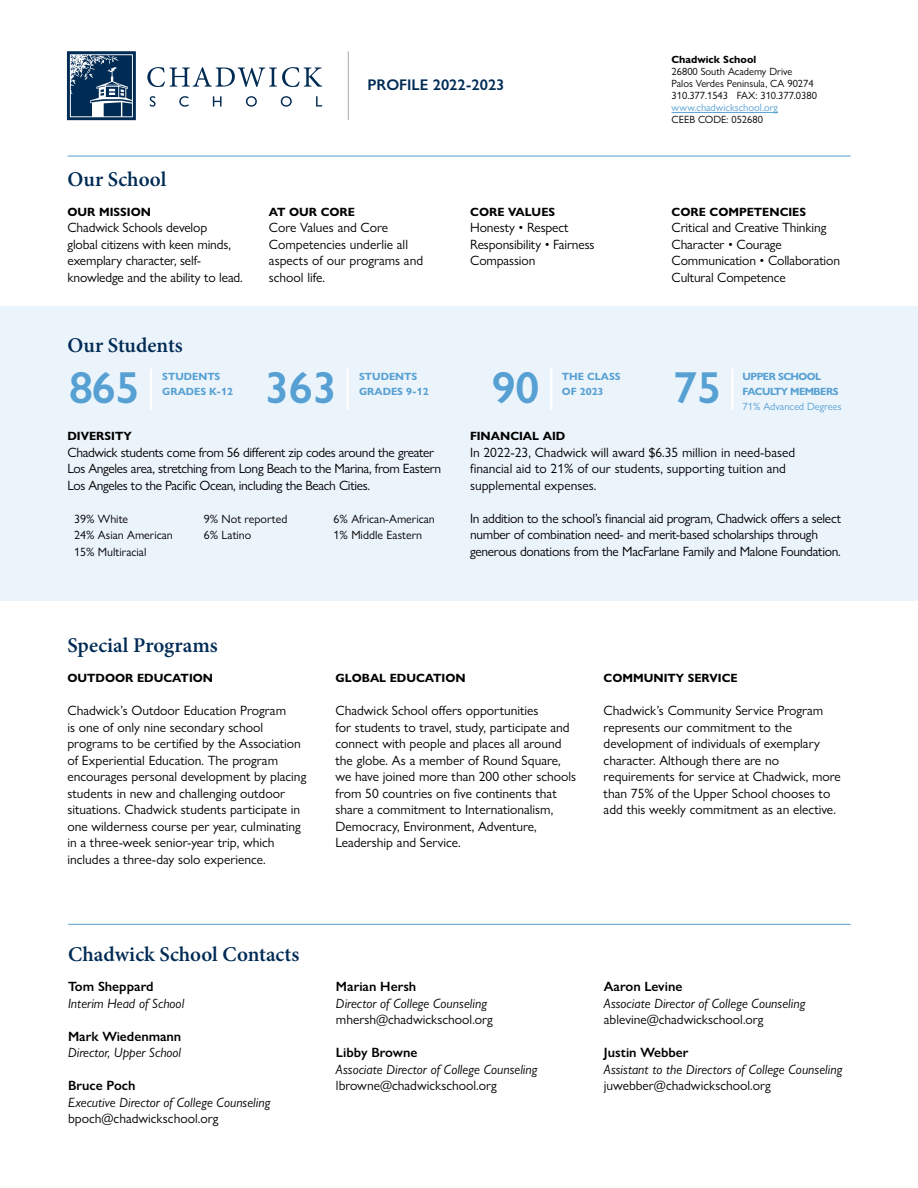
<style>
.page{position:relative;width:918px;height:1188px;background:#fff}
.page>*{position:absolute;margin:0;border:0;box-sizing:border-box;transform-origin:0 0}
.t1{font:600 45px "Gill Sans Nova";color:#56a0d3}
.t2{font:600 21px "Minion Pro";color:#002b54}
.t3{font:600 15.45px "Gill Sans Nova";color:#002b54}
.t4{font:13.5px/16.5px "Gill Sans Nova";color:#000}
.t5{font:italic 13.5px "Gill Sans Nova";color:#000}
.t6{font:13.5px/16.5px "Gill Sans Nova";letter-spacing:-.02em;color:#000}
.t7{font:13.5px/16.5px "Gill Sans Nova";letter-spacing:-.025em;color:#000}
.t8{font:600 13.5px "Gill Sans Nova";color:#000}
.t9{font:700 12px "Gill Sans Nova";color:#000}
.t10{font:12px/16.5px "Gill Sans Nova";color:#000}
.t11{font:10.5px/12px "Gill Sans Nova";color:#000}
.t12{font:700 10.5px/15px "Gill Sans Nova";color:#56a0d3}
.t13{font:10.5px "Gill Sans Nova";color:#56a0d3}
.t14{font:700 10.5px/15px "Gill Sans Nova";letter-spacing:-.05em;color:#56a0d3}
.t15{font:700 10.5px "Gill Sans Nova";color:#000}
</style>
<div class="page">
<hr style="left:68px;top:924px;width:782px;height:1px;background:#56a0d3">
<svg style="left:67px;top:51px;width:69px;height:69px;background:#3c5c7c"></svg>
<hr style="left:348px;top:51px;width:1px;height:69px;background:#a5aaa7">
<svg style="left:150px;top:96px;width:6px;height:11px"></svg>
<svg style="left:179px;top:96px;width:10px;height:11px"></svg>
<svg style="left:213px;top:96px;width:9px;height:11px"></svg>
<svg style="left:246px;top:96px;width:11px;height:11px"></svg>
<svg style="left:281px;top:96px;width:11px;height:11px"></svg>
<svg style="left:316px;top:96px;width:6px;height:11px"></svg>
<svg style="left:147px;top:67px;width:175px;height:20px"></svg>
<hr style="left:672px;top:112px;width:106px;height:1px;background:#56a0d3">
<div style="left:0;top:306px;width:918px;height:294px;background:#ecf4fb"></div>
<hr style="left:68px;top:156px;width:782px;height:1px;background:#56a0d3">
<hr style="left:150px;top:369px;width:2px;height:41px;background:#fff">
<hr style="left:346px;top:369px;width:3px;height:41px;background:#fff">
<hr style="left:550px;top:369px;width:2px;height:41px;background:#fff">
<hr style="left:731px;top:369px;width:2px;height:41px;background:#fff">
<p class="t3" style="left:368px;top:75px;width:138px">PROFILE 2022-2023</p>
<h2 class="t2" style="left:68px;top:165px;width:100px">Our School</h2>
<p class="t9" style="left:68px;top:204px;width:85px">OUR MISSION</p>
<p class="t4" style="left:68px;top:219px;width:177px">Chadwick Schools develop<br>global citizens with keen minds, exemplary character, self&shy;knowledge and the ability to lead.</p>
<p class="t9" style="left:269px;top:204px;width:88px">AT OUR CORE</p>
<p class="t4" style="left:269px;top:219px;width:156px">Core Values and Core<br>Competencies underlie all aspects of our programs and school life.</p>
<p class="t9" style="left:470px;top:204px;width:86px">CORE VALUES</p>
<p class="t4" style="left:470px;top:219px;width:126px">Honesty • Respect<br>Responsibility • Fairness<br>Compassion</p>
<p class="t15" style="left:672px;top:53px;width:86px">Chadwick School</p>
<p class="t11" style="left:672px;top:66px;width:147px">26800 South Academy Drive<br>Palos Verdes Peninsula, CA 90274<br>310.377.1543 FAX: 310.377.0380</p>
<p class="t13" style="left:672px;top:101px;width:108px">www.chadwickschool.org</p>
<p class="t11" style="left:672px;top:114px;width:93px">CEEB CODE: 052680</p>
<p class="t9" style="left:672px;top:204px;width:136px">CORE COMPETENCIES</p>
<p class="t4" style="left:672px;top:219px;width:170px">Critical and Creative Thinking<br>Character • Courage<br>Communication • Collaboration<br>Cultural Competence</p>
<h2 class="t2" style="left:68px;top:331px;width:117px">Our Students</h2>
<p class="t12" style="left:162px;top:369px;width:72px">STUDENTS<br>GRADES K-12</p>
<p class="t12" style="left:359px;top:369px;width:71px">STUDENTS<br>GRADES 9-12</p>
<p class="t12" style="left:562px;top:369px;width:60px">THE CLASS<br>OF 2023</p>
<p class="t14" style="left:743px;top:369px;width:98px">UPPER SCHOOL<br>FACULTY MEMBERS</p>
<h1 class="t1" style="left:69px;top:360px;width:72px">865</h1>
<h1 class="t1" style="left:265px;top:360px;width:73px">363</h1>
<h1 class="t1" style="left:492px;top:360px;width:49px">90</h1>
<h1 class="t1" style="left:674px;top:360px;width:49px">75</h1>
<p class="t13" style="left:743px;top:400px;width:101px">71% Advanced Degrees</p>
<p class="t9" style="left:67px;top:429px;width:66px">DIVERSITY</p>
<p class="t7" style="left:67px;top:444px;width:375px">Chadwick students come from 56 different zip codes around the greater<br>Los Angeles area, stretching from Long Beach to the Marina, from Eastern<br>Los Angeles to the Pacific Ocean, including the Beach Cities.</p>
<p class="t10" style="left:74px;top:511px;width:100px">39% White<br>24% Asian American<br>15% Multiracial</p>
<p class="t10" style="left:204px;top:511px;width:85px">9% Not reported<br>6% Latino</p>
<p class="t10" style="left:334px;top:511px;width:103px">6% African-American<br>1% Middle Eastern</p>
<p class="t9" style="left:470px;top:429px;width:97px">FINANCIAL AID</p>
<p class="t4" style="left:470px;top:444px;width:327px">In 2022-23, Chadwick will award $6.35 million in need-based financial aid to 21% of our students, supporting tuition and supplemental expenses.</p>
<p class="t6" style="left:470px;top:510px;width:373px">In addition to the school’s financial aid program, Chadwick offers a select number of combination need- and merit-based scholarships through generous donations from the MacFarlane Family and Malone Foundation.</p>
<h2 class="t2" style="left:67px;top:631px;width:152px">Special Programs</h2>
<p class="t9" style="left:67px;top:671px;width:147px">OUTDOOR EDUCATION</p>
<p class="t4" style="left:67px;top:702px;width:240px">Chadwick’s Outdoor Education Program<br>is one of only nine secondary school programs to be certified by the Association of Experiential Education. The program encourages personal development by placing students in new and challenging outdoor situations. Chadwick students participate in one wilderness course per year, culminating in a three-week senior-year trip, which includes a three-day solo experience.</p>
<p class="t9" style="left:336px;top:671px;width:132px">GLOBAL EDUCATION</p>
<p class="t4" style="left:336px;top:702px;width:242px">Chadwick School offers opportunities<br>for students to travel, study, participate and connect with people and places all around the globe. As a member of Round Square, we have joined more than 200 other schools from 50 countries on five continents that share a commitment to Internationalism, Democracy, Environment, Adventure, Leadership and Service.</p>
<p class="t9" style="left:604px;top:671px;width:136px">COMMUNITY SERVICE</p>
<p class="t4" style="left:604px;top:702px;width:239px">Chadwick’s Community Service Program represents our commitment to the development of individuals of exemplary character. Although there are no requirements for service at Chadwick, more than 75% of the Upper School chooses to add this weekly commitment as an elective.</p>
<h2 class="t2" style="left:68px;top:940px;width:233px">Chadwick School Contacts</h2>
<p class="t8" style="left:68px;top:978px;width:87px">Tom Sheppard</p>
<p class="t5" style="left:68px;top:995px;width:118px">Interim Head of School</p>
<p class="t8" style="left:68px;top:1028px;width:115px">Mark Wiedenmann</p>
<p class="t5" style="left:68px;top:1045px;width:115px">Director, Upper School</p>
<p class="t8" style="left:68px;top:1077px;width:69px">Bruce Poch</p>
<p class="t5" style="left:68px;top:1094px;width:204px">Executive Director of College Counseling</p>
<p class="t4" style="left:68px;top:1110px;width:152px">bpoch@chadwickschool.org</p>
<p class="t8" style="left:336px;top:978px;width:82px">Marian Hersh</p>
<p class="t5" style="left:336px;top:995px;width:153px">Director of College Counseling</p>
<p class="t4" style="left:336px;top:1011px;width:158px">mhersh@chadwickschool.org</p>
<p class="t8" style="left:336px;top:1044px;width:83px">Libby Browne</p>
<p class="t5" style="left:336px;top:1061px;width:203px">Associate Director of College Counseling</p>
<p class="t4" style="left:336px;top:1077px;width:162px">lbrowne@chadwickschool.org</p>
<p class="t8" style="left:604px;top:978px;width:80px">Aaron Levine</p>
<p class="t5" style="left:604px;top:995px;width:203px">Associate Director of College Counseling</p>
<p class="t4" style="left:604px;top:1011px;width:161px">ablevine@chadwickschool.org</p>
<p class="t8" style="left:604px;top:1044px;width:86px">Justin Webber</p>
<p class="t5" style="left:604px;top:1061px;width:240px">Assistant to the Directors of College Counseling</p>
<p class="t4" style="left:604px;top:1077px;width:168px">juwebber@chadwickschool.org</p>
</div>
